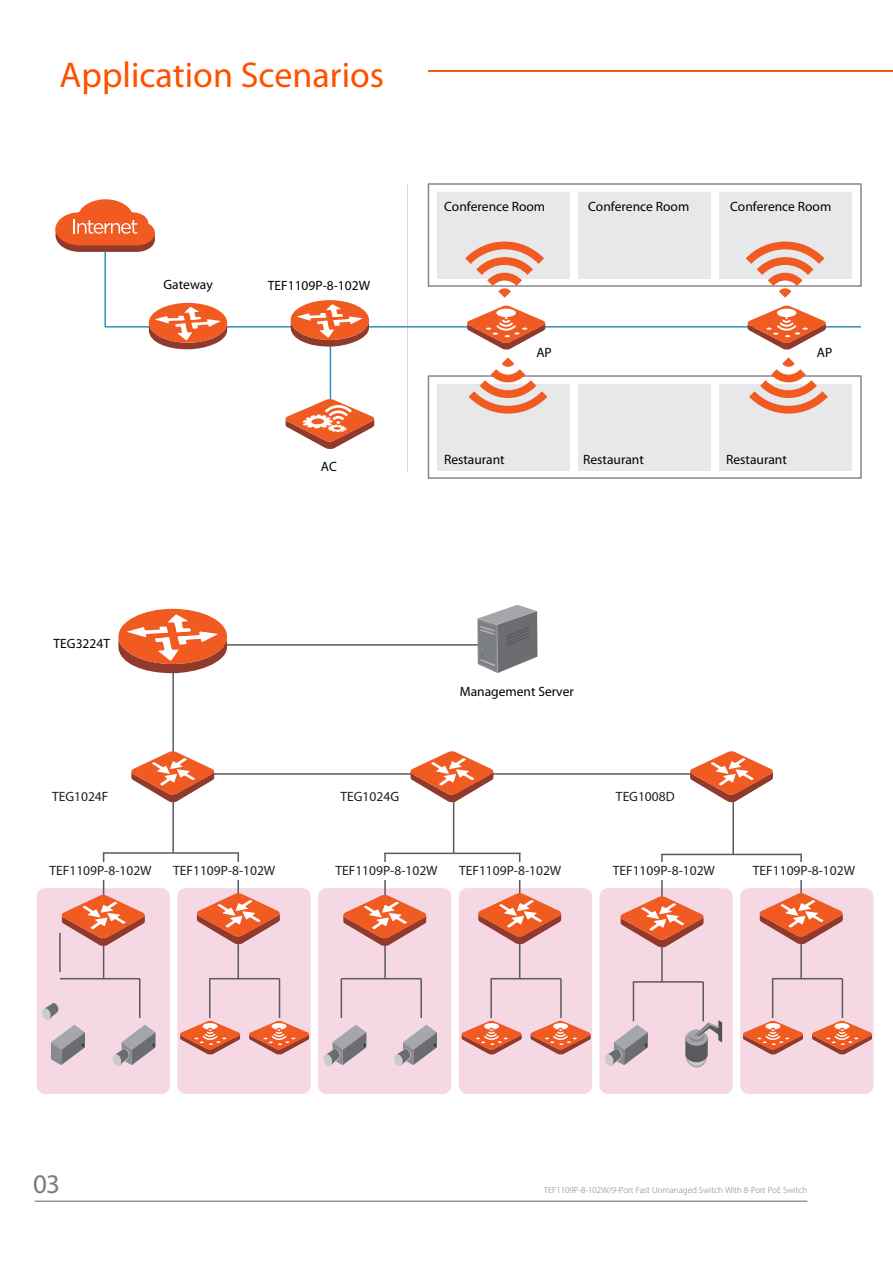
<style>
.page{position:relative;width:893px;height:1263px;background:#fff}
.page>*{position:absolute;margin:0;border:0;box-sizing:border-box;transform-origin:0 0}
.t1{font:36px "Myriad Pro";color:#ff5000}
.t2{font:27px "Myriad Pro";color:#7a7a7d}
.t3{font:13.5px "Myriad Pro";color:#030303}
.t4{font:13.5px "Myriad Pro";color:#231f20}
.t5{font:300 9px "Myriad Pro";color:#7a7a7d}
</style>
<div class="page">
<hr style="left:35px;top:1201px;width:772px;height:1px;background:#656568">
<hr style="left:428px;top:70px;width:465px;height:2px;background:#f15a21">
<hr style="left:330px;top:337px;width:1px;height:76px;background:#308ec3">
<svg style="left:55px;top:199px;width:100px;height:53px"></svg>
<div style="left:428px;top:375px;width:434px;height:104px;border:2px solid #86888b"></div>
<div style="left:437px;top:384px;width:133px;height:86px;background:#e7e8e9"></div>
<div style="left:578px;top:384px;width:133px;height:86px;background:#e7e8e9"></div>
<div style="left:719px;top:384px;width:132px;height:86px;background:#e7e8e9"></div>
<div style="left:428px;top:183px;width:434px;height:104px;border:2px solid #86888b"></div>
<div style="left:437px;top:192px;width:133px;height:86px;background:#e7e8e9"></div>
<div style="left:578px;top:192px;width:133px;height:86px;background:#e7e8e9"></div>
<div style="left:719px;top:192px;width:132px;height:86px;background:#e7e8e9"></div>
<hr style="left:105px;top:326px;width:756px;height:2px;background:#308ec3">
<hr style="left:104px;top:251px;width:2px;height:76px;background:#308ec3">
<div style="left:149px;top:303px;width:78px;height:40px;background:#f15a21;border-radius:50%"></div>
<svg style="left:149px;top:307px;width:78px;height:42px"></svg>
<div style="left:291px;top:300px;width:78px;height:40px;background:#f15a21;border-radius:50%"></div>
<svg style="left:291px;top:304px;width:78px;height:43px"></svg>
<svg style="left:467px;top:305px;width:79px;height:45px"></svg>
<svg style="left:469px;top:357px;width:78px;height:57px"></svg>
<svg style="left:465px;top:242px;width:79px;height:56px"></svg>
<svg style="left:747px;top:305px;width:79px;height:45px"></svg>
<svg style="left:749px;top:357px;width:79px;height:57px"></svg>
<svg style="left:746px;top:242px;width:78px;height:56px"></svg>
<svg style="left:285px;top:399px;width:90px;height:50px"></svg>
<hr style="left:172px;top:773px;width:568px;height:2px;background:#595a5c">
<hr style="left:103px;top:852px;width:136px;height:2px;background:#595a5c">
<hr style="left:384px;top:852px;width:137px;height:2px;background:#595a5c">
<hr style="left:172px;top:644px;width:2px;height:209px;background:#595a5c">
<svg style="left:131px;top:751px;width:84px;height:51px"></svg>
<div style="left:37px;top:888px;width:133px;height:206px;background:#f5d8e4;border-radius:8px"></div>
<svg style="left:42px;top:1002px;width:43px;height:63px"></svg>
<svg style="left:112px;top:1025px;width:44px;height:41px"></svg>
<hr style="left:60px;top:978px;width:80px;height:1px;background:#595a5c">
<hr style="left:59px;top:933px;width:2px;height:39px;background:#595a5c">
<hr style="left:139px;top:979px;width:2px;height:39px;background:#595a5c">
<hr style="left:103px;top:853px;width:1px;height:126px;background:#595a5c">
<svg style="left:61px;top:894px;width:84px;height:52px"></svg>
<div style="left:177px;top:888px;width:134px;height:206px;background:#f5d8e4;border-radius:8px"></div>
<svg style="left:180px;top:1020px;width:60px;height:35px"></svg>
<svg style="left:249px;top:1020px;width:60px;height:35px"></svg>
<hr style="left:279px;top:979px;width:1px;height:39px;background:#595a5c">
<hr style="left:209px;top:979px;width:1px;height:39px;background:#595a5c">
<hr style="left:209px;top:978px;width:70px;height:1px;background:#595a5c">
<hr style="left:237px;top:853px;width:2px;height:126px;background:#595a5c">
<svg style="left:196px;top:893px;width:84px;height:51px"></svg>
<hr style="left:453px;top:759px;width:1px;height:94px;background:#595a5c">
<div style="left:318px;top:888px;width:133px;height:206px;background:#f5d8e4;border-radius:8px"></div>
<svg style="left:323px;top:1025px;width:43px;height:41px"></svg>
<svg style="left:394px;top:1025px;width:43px;height:41px"></svg>
<hr style="left:341px;top:978px;width:80px;height:1px;background:#595a5c">
<hr style="left:341px;top:979px;width:1px;height:39px;background:#595a5c">
<hr style="left:420px;top:979px;width:2px;height:39px;background:#595a5c">
<hr style="left:384px;top:853px;width:2px;height:126px;background:#595a5c">
<svg style="left:343px;top:894px;width:84px;height:52px"></svg>
<div style="left:459px;top:888px;width:133px;height:206px;background:#f5d8e4;border-radius:8px"></div>
<svg style="left:461px;top:1020px;width:61px;height:35px"></svg>
<svg style="left:530px;top:1020px;width:61px;height:35px"></svg>
<hr style="left:560px;top:979px;width:2px;height:39px;background:#595a5c">
<hr style="left:490px;top:979px;width:2px;height:39px;background:#595a5c">
<hr style="left:491px;top:978px;width:70px;height:1px;background:#595a5c">
<hr style="left:519px;top:853px;width:1px;height:126px;background:#595a5c">
<svg style="left:478px;top:893px;width:84px;height:51px"></svg>
<svg style="left:410px;top:751px;width:84px;height:51px"></svg>
<hr style="left:661px;top:854px;width:140px;height:1px;background:#595a5c">
<hr style="left:732px;top:759px;width:2px;height:95px;background:#595a5c">
<div style="left:740px;top:888px;width:133px;height:206px;background:#f5d8e4;border-radius:8px"></div>
<svg style="left:743px;top:1020px;width:60px;height:35px"></svg>
<svg style="left:812px;top:1020px;width:60px;height:35px"></svg>
<hr style="left:842px;top:979px;width:1px;height:39px;background:#595a5c">
<hr style="left:772px;top:979px;width:1px;height:39px;background:#595a5c">
<hr style="left:772px;top:978px;width:70px;height:1px;background:#595a5c">
<hr style="left:800px;top:854px;width:2px;height:125px;background:#595a5c">
<svg style="left:759px;top:893px;width:84px;height:51px"></svg>
<svg style="left:689px;top:751px;width:84px;height:51px"></svg>
<hr style="left:193px;top:644px;width:288px;height:2px;background:#595a5c">
<svg style="left:477px;top:605px;width:60px;height:68px"></svg>
<div style="left:599px;top:888px;width:134px;height:206px;background:#f5d8e4;border-radius:8px"></div>
<svg style="left:605px;top:1025px;width:43px;height:41px"></svg>
<svg style="left:685px;top:1020px;width:37px;height:48px"></svg>
<hr style="left:702px;top:982px;width:2px;height:39px;background:#595a5c">
<hr style="left:633px;top:982px;width:1px;height:39px;background:#595a5c">
<hr style="left:633px;top:981px;width:70px;height:2px;background:#595a5c">
<hr style="left:661px;top:854px;width:2px;height:128px;background:#595a5c">
<svg style="left:620px;top:896px;width:84px;height:52px"></svg>
<div style="left:118px;top:609px;width:109px;height:55px;background:#f15a21;border-radius:50%"></div>
<svg style="left:118px;top:614px;width:109px;height:59px"></svg>
<div style="left:46px;top:862px;width:808px;height:18px;background:#fff"></div>
<h1 class="t1" style="left:60px;top:55px;width:326px">Application Scenarios</h1>
<p class="t3" style="left:164px;top:277px;width:51px">Gateway</p>
<p class="t3" style="left:268px;top:278px;width:104px">TEF1109P-8-102W</p>
<p class="t3" style="left:321px;top:459px;width:18px">AC</p>
<p class="t3" style="left:444px;top:199px;width:103px">Conference Room</p>
<p class="t3" style="left:588px;top:199px;width:103px">Conference Room</p>
<p class="t3" style="left:730px;top:199px;width:103px">Conference Room</p>
<p class="t3" style="left:536px;top:345px;width:17px">AP</p>
<p class="t3" style="left:817px;top:345px;width:17px">AP</p>
<p class="t3" style="left:444px;top:452px;width:62px">Restaurant</p>
<p class="t3" style="left:583px;top:452px;width:62px">Restaurant</p>
<p class="t3" style="left:726px;top:452px;width:62px">Restaurant</p>
<p class="t3" style="left:54px;top:636px;width:58px">TEG3224T</p>
<p class="t3" style="left:460px;top:684px;width:116px">Management Server</p>
<p class="t4" style="left:52px;top:789px;width:58px">TEG1024F</p>
<p class="t4" style="left:341px;top:789px;width:60px">TEG1024G</p>
<p class="t4" style="left:616px;top:789px;width:60px">TEG1008D</p>
<p class="t4" style="left:50px;top:863px;width:104px">TEF1109P-8-102W</p>
<p class="t4" style="left:173px;top:863px;width:104px">TEF1109P-8-102W</p>
<p class="t4" style="left:335px;top:863px;width:104px">TEF1109P-8-102W</p>
<p class="t4" style="left:459px;top:863px;width:104px">TEF1109P-8-102W</p>
<p class="t4" style="left:613px;top:863px;width:104px">TEF1109P-8-102W</p>
<p class="t4" style="left:753px;top:863px;width:104px">TEF1109P-8-102W</p>
<h2 class="t2" style="left:33px;top:1169px;width:28px">03</h2>
<p class="t5" style="left:544px;top:1185px;width:265px">TEF1109P-8-102W/9-Port Fast Unmanaged Switch With 8-Port PoE Switch</p>
</div>
